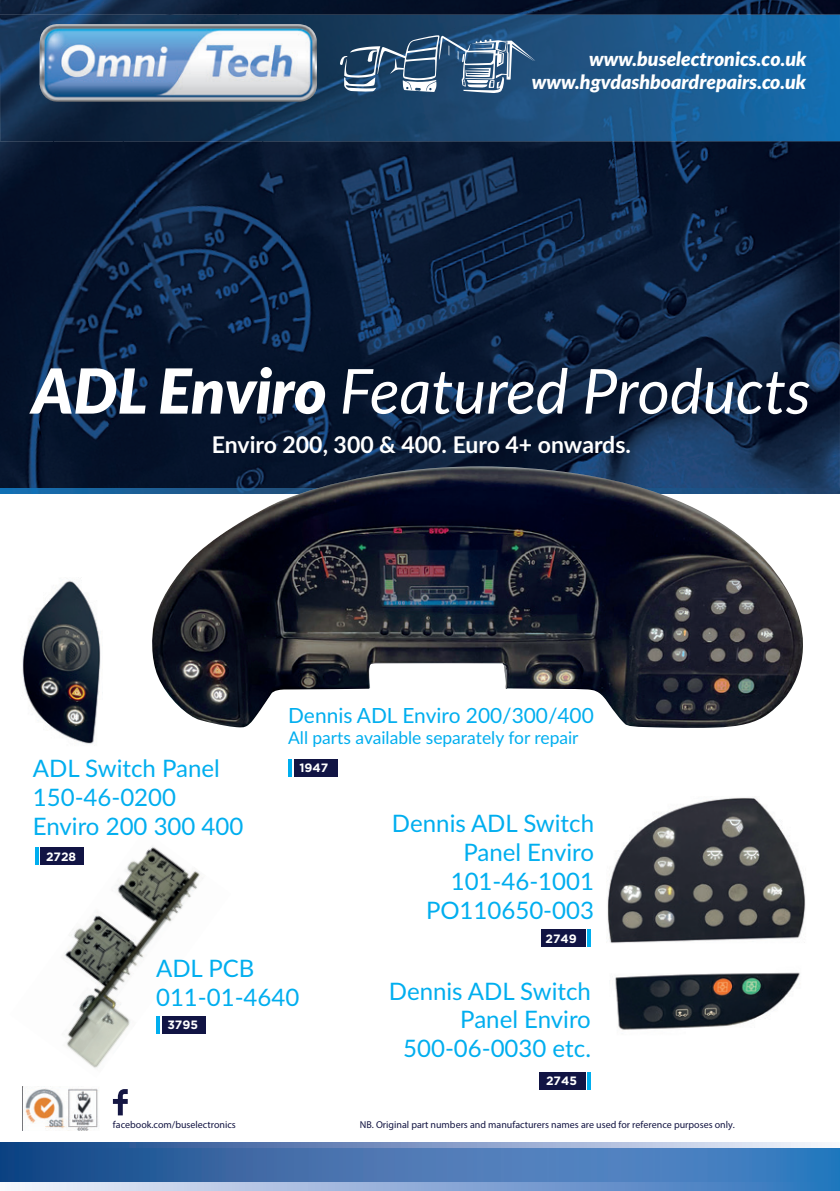
<style>
.page{position:relative;width:840px;height:1191px;background:#fff}
.page>*{position:absolute;margin:0;border:0;box-sizing:border-box;transform-origin:0 0}
.t1{font:italic 62px "Lato";color:#fff}
.t2{font:24px/28.8px "Lato";color:#00aeef}
.t3{font:700 23px "Lato";color:#fff}
.t4{font:20.8px "Lato";color:#00aeef}
.t5{font:italic 900 19.4px "Lato";color:#fff}
.t6{font:17.4px "Lato";color:#00aeef}
.t7{font:700 12px "Gotham";color:#fff}
.t8{font:500 10px "Gotham";color:#141643}
.s1{font-weight:900}
</style>
<div class="page">
<img style="left:35px;top:846px;width:171px;height:222px">
<img style="left:607px;top:797px;width:198px;height:146px">
<img style="left:0;top:0;width:235px;height:15px">
<img style="left:0;top:141px;width:53px;height:347px">
<img style="left:123px;top:1px;width:139px;height:465px">
<div style="left:235px;top:0;width:282px;height:15px;background:#041027"></div>
<img style="left:0;top:222px;width:52px;height:266px">
<img style="left:53px;top:141px;width:138px;height:347px">
<img style="left:517px;top:0;width:322px;height:15px">
<img style="left:262px;top:141px;width:398px;height:325px">
<img style="left:611px;top:141px;width:228px;height:255px">
<img style="left:660px;top:361px;width:179px;height:127px">
<img style="left:536px;top:461px;width:143px;height:5px">
<img style="left:0;top:15px;width:304px;height:126px">
<img style="left:304px;top:15px;width:347px;height:126px">
<img style="left:651px;top:15px;width:188px;height:126px">
<img style="left:248px;top:126px;width:82px;height:15px">
<img style="left:554px;top:118px;width:122px;height:23px">
<img style="left:0;top:488px;width:839px;height:5px">
<img style="left:0;top:1142px;width:839px;height:49px">
<img style="left:23px;top:1086px;width:75px;height:44px">
<svg style="left:113px;top:1089px;width:15px;height:26px"></svg>
<div style="left:294px;top:759px;width:43px;height:17px;background:#111444"></div>
<hr style="left:288px;top:759px;width:4px;height:17px;background:#00aeef">
<img style="left:40px;top:24px;width:277px;height:78px">
<svg style="left:340px;top:35px;width:195px;height:58px;background:#4b6c8b"></svg>
<img style="left:22px;top:580px;width:79px;height:164px">
<div style="left:541px;top:929px;width:44px;height:17px;background:#111444"></div>
<svg style="left:587px;top:929px;width:3px;height:17px"></svg>
<div style="left:539px;top:1072px;width:46px;height:17px;background:#111444"></div>
<svg style="left:587px;top:1072px;width:3px;height:17px"></svg>
<img style="left:150px;top:466px;width:660px;height:262px">
<img style="left:615px;top:972px;width:185px;height:58px">
<div style="left:41px;top:848px;width:43px;height:17px;background:#111444"></div>
<hr style="left:35px;top:848px;width:3px;height:17px;background:#00aeef">
<div style="left:162px;top:1016px;width:43px;height:17px;background:#111444"></div>
<hr style="left:156px;top:1016px;width:4px;height:17px;background:#00aeef">
<p class="t5" style="left:588px;top:45px;width:219px">www.buselectronics.co.uk</p>
<p class="t5" style="left:531px;top:67px;width:276px">www.hgvdashboardrepairs.co.uk</p>
<p class="t1" style="left:32px;top:347px;width:779px"><span class="s1">ADL Enviro</span> Featured Products</p>
<p class="t3" style="left:212px;top:427px;width:420px">Enviro 200, 300 &amp; 400. Euro 4+ onwards.</p>
<p class="t4" style="left:288px;top:700px;width:307px">Dennis ADL Enviro 200/300/400</p>
<p class="t6" style="left:288px;top:725px;width:292px">All parts available separately for repair</p>
<p class="t2" style="left:33px;top:753px;width:212px">ADL Switch Panel<br>150-46-0200<br>Enviro 200 300 400</p>
<p class="t7" style="left:299px;top:761px;width:30px">1947</p>
<p class="t7" style="left:46px;top:849px;width:32px">2728</p>
<p class="t2" style="left:156px;top:953px;width:145px">ADL PCB<br>011-01-4640</p>
<p class="t7" style="left:167px;top:1017px;width:32px">3795</p>
<p class="t2" style="left:391px;top:808px;width:204px;text-align:right">Dennis ADL Switch<br>Panel Enviro<br>101-46-1001<br>PO110650-003</p>
<p class="t7" style="left:545px;top:931px;width:33px">2749</p>
<p class="t2" style="left:388px;top:975px;width:204px;text-align:right">Dennis ADL Switch<br>Panel Enviro<br>500-06-0030 etc.</p>
<p class="t7" style="left:545px;top:1074px;width:32px">2745</p>
<p class="t8" style="left:113px;top:1118px;width:124px">facebook.com/buselectronics</p>
<p class="t8" style="left:359px;top:1118px;width:376px">NB. Original part numbers and manufacturers names are used for reference purposes only.</p>
</div>
